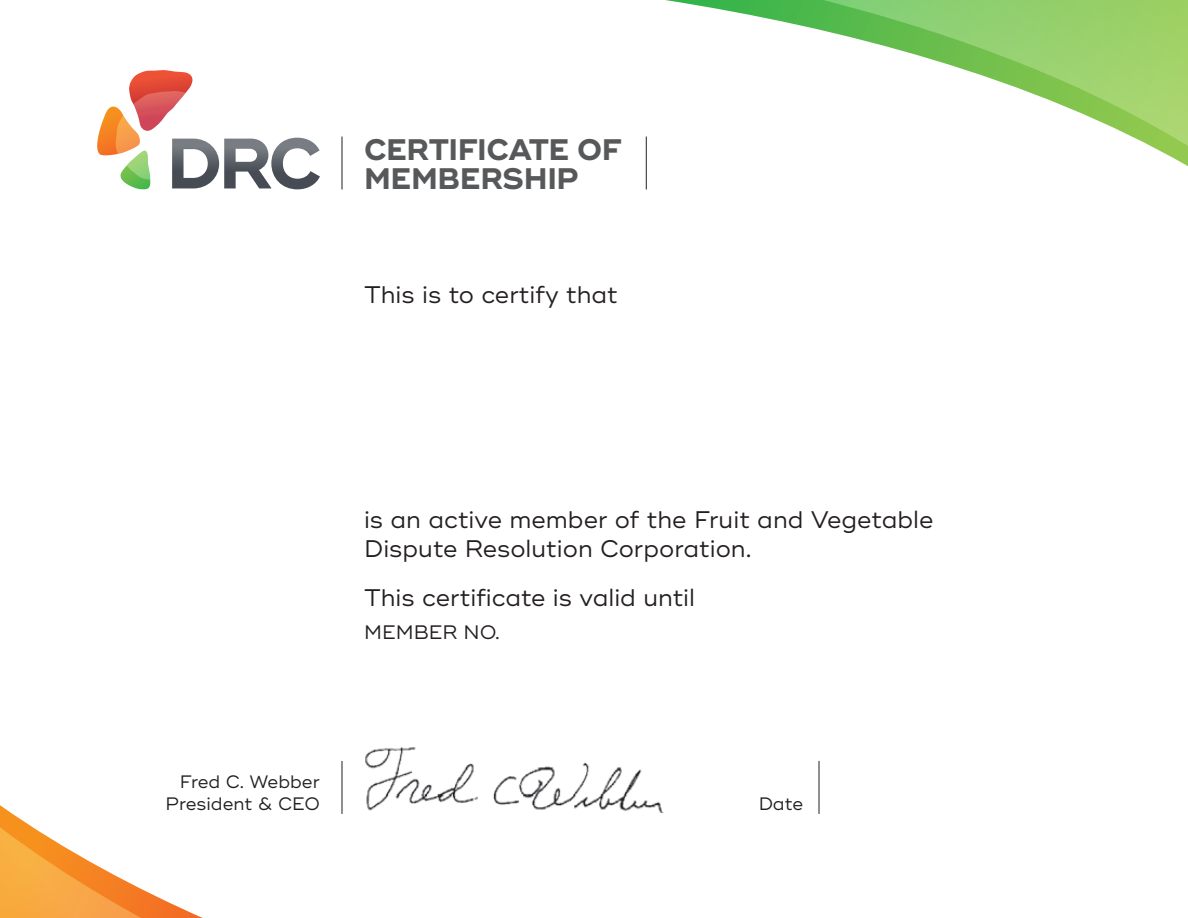
<style>
.page{position:relative;width:1188px;height:918px;background:#fff}
.page>*{position:absolute;margin:0;border:0;box-sizing:border-box;transform-origin:0 0}
.t1{font:700 29.7px/28.3px "Ridley Grotesk";letter-spacing:-.015em;color:#57585a}
.t2{font:24px/28.8px "Ridley Grotesk";color:#231f20}
.t3{font:19.5px "Ridley Grotesk";color:#231f20}
.t4{font:18px/21.6px "Ridley Grotesk";color:#231f20;text-align:right}
</style>
<div class="page">
<svg style="left:341px;top:0;width:847px;height:190px"></svg>
<svg style="left:0;top:761px;width:342px;height:157px"></svg>
<svg style="left:97px;top:70px;width:223px;height:120px"></svg>
<img style="left:365px;top:747px;width:298px;height:65px">
<hr style="left:342px;top:137px;width:1px;height:52px;background:#231f20">
<hr style="left:646px;top:137px;width:1px;height:52px;background:#231f20">
<hr style="left:342px;top:761px;width:1px;height:53px;background:#231f20">
<hr style="left:819px;top:761px;width:1px;height:53px;background:#231f20">
<p class="t1" style="left:364px;top:137px;width:260px">CERTIFICATE OF<br>MEMBERSHIP</p>
<p class="t2" style="left:364px;top:281px;width:255px">This is to certify that</p>
<p class="t2" style="left:364px;top:506px;width:571px">is an active member of the Fruit and Vegetable<br>Dispute Resolution Corporation.</p>
<p class="t2" style="left:364px;top:584px;width:333px">This certificate is valid until</p>
<p class="t3" style="left:364px;top:621px;width:137px">MEMBER NO.</p>
<p class="t4" style="left:165px;top:772px;width:156px">Fred C. Webber<br>President &amp; CEO</p>
<p class="t4" style="left:759px;top:793px;width:46px">Date</p>
</div>
